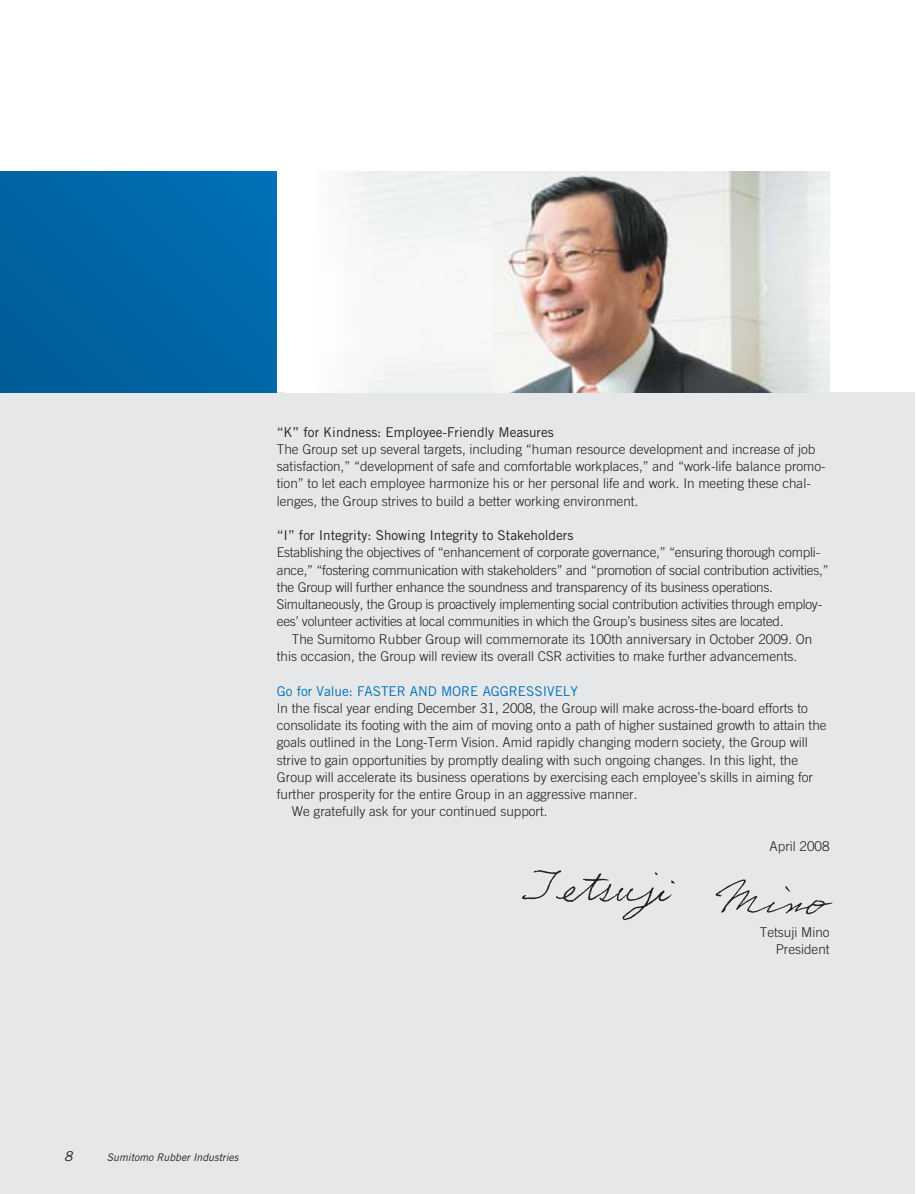
<style>
.page{position:relative;width:917px;height:1194px;background:#fff}
.page>*{position:absolute;margin:0;border:0;box-sizing:border-box;transform-origin:0 0}
.t1{font:300 13.5px/17.2px "Trade Gothic";color:#231f20}
.t2{font:13.5px "Trade Gothic";color:#231f20}
.t3{font:13.5px "Trade Gothic";color:#0071bc}
.t4{font:italic 13.5px "Trade Gothic";color:#231f20}
.t5{font:italic 10.5px "Trade Gothic";color:#231f20}
</style>
<div class="page">
<div style="left:0;top:393px;width:915px;height:800px;background:#e6e7e8"></div>
<div style="left:0;top:171px;width:277px;height:222px;background:linear-gradient(to right,#00609c,#006cb0)"></div>
<img style="left:347px;top:171px;width:483px;height:222px">
<svg style="left:522px;top:870px;width:153px;height:49px"></svg>
<svg style="left:715px;top:879px;width:118px;height:36px"></svg>
<p class="t2" style="left:277px;top:427px;width:279px">“K” for Kindness: Employee-Friendly Measures</p>
<p class="t1" style="left:277px;top:441px;width:550px">The Group set up several targets, including “human resource development and increase of job satisfaction,” “development of safe and comfortable workplaces,” and “work-life balance promo&shy;tion” to let each employee harmonize his or her personal life and work. In meeting these chal&shy;lenges, the Group strives to build a better working environment.</p>
<p class="t2" style="left:277px;top:530px;width:298px">“I” for Integrity: Showing Integrity to Stakeholders</p>
<p class="t1" style="left:277px;top:545px;width:553px">Establishing the objectives of “enhancement of corporate governance,” “ensuring thorough compli&shy;ance,” “fostering communication with stakeholders” and “promotion of social contribution activities,” the Group will further enhance the soundness and transparency of its business operations.<br>Simultaneously, the Group is proactively implementing social contribution activities through employ&shy;ees’ volunteer activities at local communities in which the Group’s business sites are located.</p>
<p class="t1" style="left:277px;top:631px;width:537px;text-indent:15px">The Sumitomo Rubber Group will commemorate its 100th anniversary in October 2009. On this occasion, the Group will review its overall CSR activities to make further advancements.</p>
<p class="t3" style="left:277px;top:685px;width:303px">Go for Value: FASTER AND MORE AGGRESSIVELY</p>
<p class="t1" style="left:277px;top:700px;width:532px">In the fiscal year ending December 31, 2008, the Group will make across-the-board efforts to</p>
<p class="t1" style="left:277px;top:717px;width:551px">consolidate its footing with the aim of moving onto a path of higher sustained growth to attain the</p>
<p class="t1" style="left:277px;top:735px;width:532px">goals outlined in the Long-Term Vision. Amid rapidly changing modern society, the Group will</p>
<p class="t1" style="left:277px;top:752px;width:523px">strive to gain opportunities by promptly dealing with such ongoing changes. In this light, the</p>
<p class="t1" style="left:277px;top:769px;width:538px">Group will accelerate its business operations by exercising each employee’s skills in aiming for</p>
<p class="t1" style="left:277px;top:786px;width:362px">further prosperity for the entire Group in an aggressive manner.</p>
<p class="t1" style="left:292px;top:804px;width:257px">We gratefully ask for your continued support.</p>
<p class="t1" style="left:770px;top:838px;width:62px">April 2008</p>
<p class="t1" style="left:760px;top:924px;width:71px;text-align:right">Tetsuji Mino<br>President</p>
<p class="t4" style="left:64px;top:1150px;width:12px">8</p>
<p class="t5" style="left:107px;top:1153px;width:135px">Sumitomo Rubber Industries</p>
</div>
